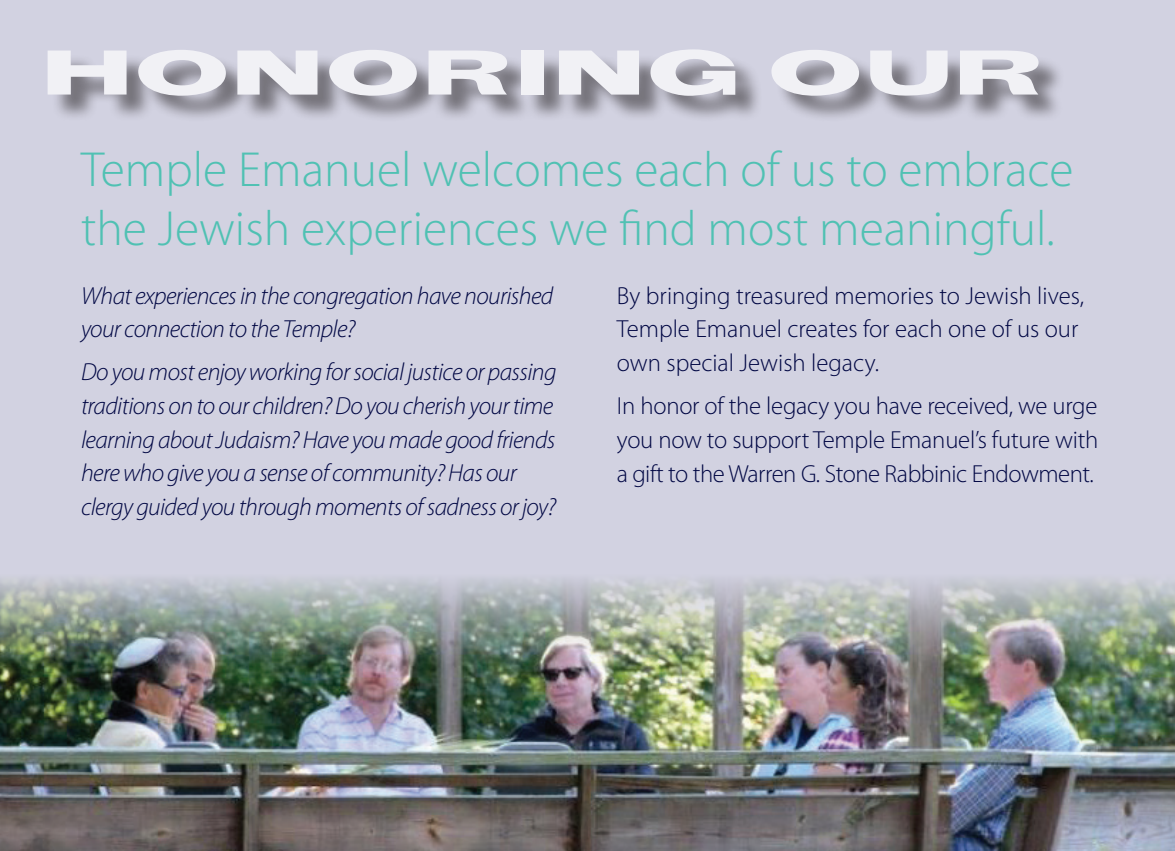
<style>
.page{position:relative;width:1175px;height:851px;background:#fff}
.page>*{position:absolute;margin:0;border:0;box-sizing:border-box;transform-origin:0 0}
.t1{font:56.25px "IC Groschen Extra Extended";letter-spacing:.07em;color:#fff}
.t2{font:300 49.5px/59.4px "Myriad Pro";color:#50c1b3}
.t3{font:italic 300 24.75px/33.8px "Myriad Pro";letter-spacing:-.025em;color:#000643}
.t4{font:300 24.75px/33.8px "Myriad Pro";color:#000643}
</style>
<div class="page">
<div style="left:0;top:0;width:1174px;height:850px;background:#d2d2e1"></div>
<div style="left:51px;top:53px;width:1014px;height:70px;background:#231f20;opacity:.75"></div>
<img style="left:0;top:682px;width:1174px;height:168px">
<img style="left:0;top:578px;width:1174px;height:104px">
<h1 class="t1" style="left:43px;top:28px;width:1000px">HONORING OUR</h1>
<h2 class="t2" style="left:81px;top:139px;width:994px">Temple Emanuel welcomes each of us to embrace the Jewish experiences we find most meaningful.</h2>
<p class="t3" style="left:81px;top:278px;width:474px">What experiences in the congregation have nourished your connection to the Temple?</p>
<p class="t3" style="left:81px;top:355px;width:477px">Do you most enjoy working for social justice or passing traditions on to our children? Do you cherish your time learning about Judaism? Have you made good friends here who give you a sense of community? Has our clergy guided you through moments of sadness or joy?</p>
<p class="t4" style="left:617px;top:278px;width:468px">By bringing treasured memories to Jewish lives,<br>Temple Emanuel creates for each one of us our own special Jewish legacy.</p>
<p class="t4" style="left:617px;top:388px;width:483px;text-align:justify">In honor of the legacy you have received, we urge you now to support Temple Emanuel’s future with a gift to the Warren G. Stone Rabbinic Endowment.</p>
</div>
